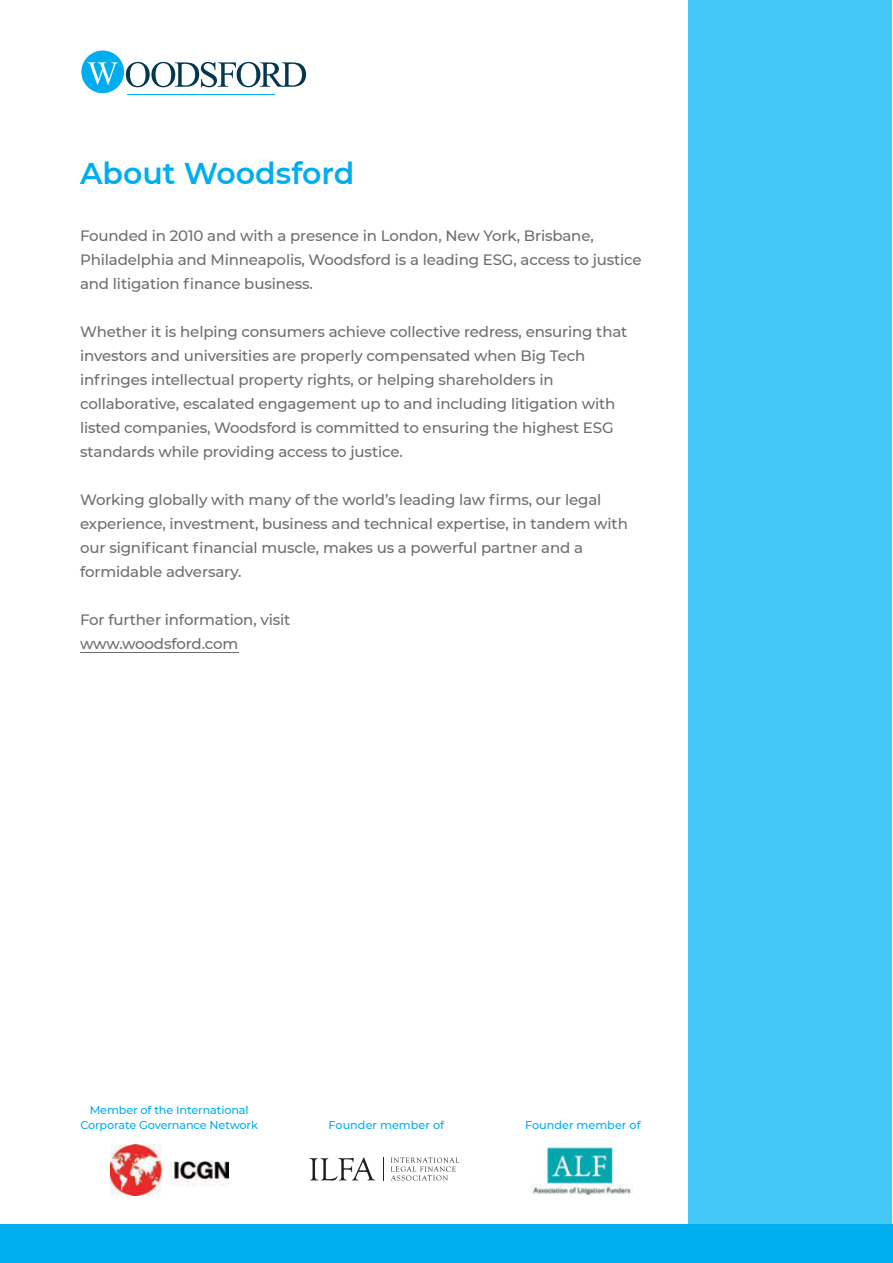
<style>
.page{position:relative;width:893px;height:1263px;background:#fff}
.page>*{position:absolute;margin:0;border:0;box-sizing:border-box;transform-origin:0 0}
.t1{font:600 30px "Montserrat";color:#00aeef}
.t2{font:500 15px/24px "Montserrat";letter-spacing:-.01em;color:#6c6d70}
.t3{font:500 11.25px/15px "Montserrat";letter-spacing:-.01em;color:#00aeef;text-align:center}
</style>
<div class="page">
<div style="left:688px;top:0;width:204px;height:1236px;background:#44c8f5"></div>
<div style="left:0;top:1225px;width:893px;height:38px;background:#00aeef"></div>
<img style="left:531px;top:1145px;width:100px;height:49px">
<svg style="left:383px;top:1157px;width:1px;height:23px"></svg>
<svg style="left:391px;top:1157px;width:68px;height:23px"></svg>
<svg style="left:310px;top:1157px;width:65px;height:23px"></svg>
<hr style="left:80px;top:652px;width:158px;height:1px;background:#6c6d70">
<div style="left:81px;top:51px;width:43px;height:42px;background:#00aeef;border-radius:50%"></div>
<svg style="left:87px;top:62px;width:31px;height:23px"></svg>
<svg style="left:126px;top:62px;width:180px;height:25px"></svg>
<hr style="left:127px;top:94px;width:148px;height:1px;background:#00aeef">
<img style="left:110px;top:1144px;width:118px;height:51px">
<h1 class="t1" style="left:80px;top:152px;width:276px">About Woodsford</h1>
<p class="t2" style="left:80px;top:223px;width:563px">Founded in 2010 and with a presence in London, New York, Brisbane,<br>Philadelphia and Minneapolis, Woodsford is a leading ESG, access to justice and litigation finance business.</p>
<p class="t2" style="left:80px;top:319px;width:549px">Whether it is helping consumers achieve collective redress, ensuring that investors and universities are properly compensated when Big Tech infringes intellectual property rights, or helping shareholders in collaborative, escalated engagement up to and including litigation with listed companies, Woodsford is committed to ensuring the highest ESG standards while providing access to justice.</p>
<p class="t2" style="left:80px;top:487px;width:549px">Working globally with many of the world’s leading law firms, our legal experience, investment, business and technical expertise, in tandem with our significant financial muscle, makes us a powerful partner and a formidable adversary.</p>
<p class="t2" style="left:80px;top:607px;width:212px">For further information, visit www.woodsford.com</p>
<p class="t3" style="left:80px;top:1102px;width:179px">Member of the International<br>Corporate Governance Network</p>
<p class="t3" style="left:329px;top:1117px;width:117px">Founder member of</p>
<p class="t3" style="left:525px;top:1117px;width:117px">Founder member of</p>
</div>
